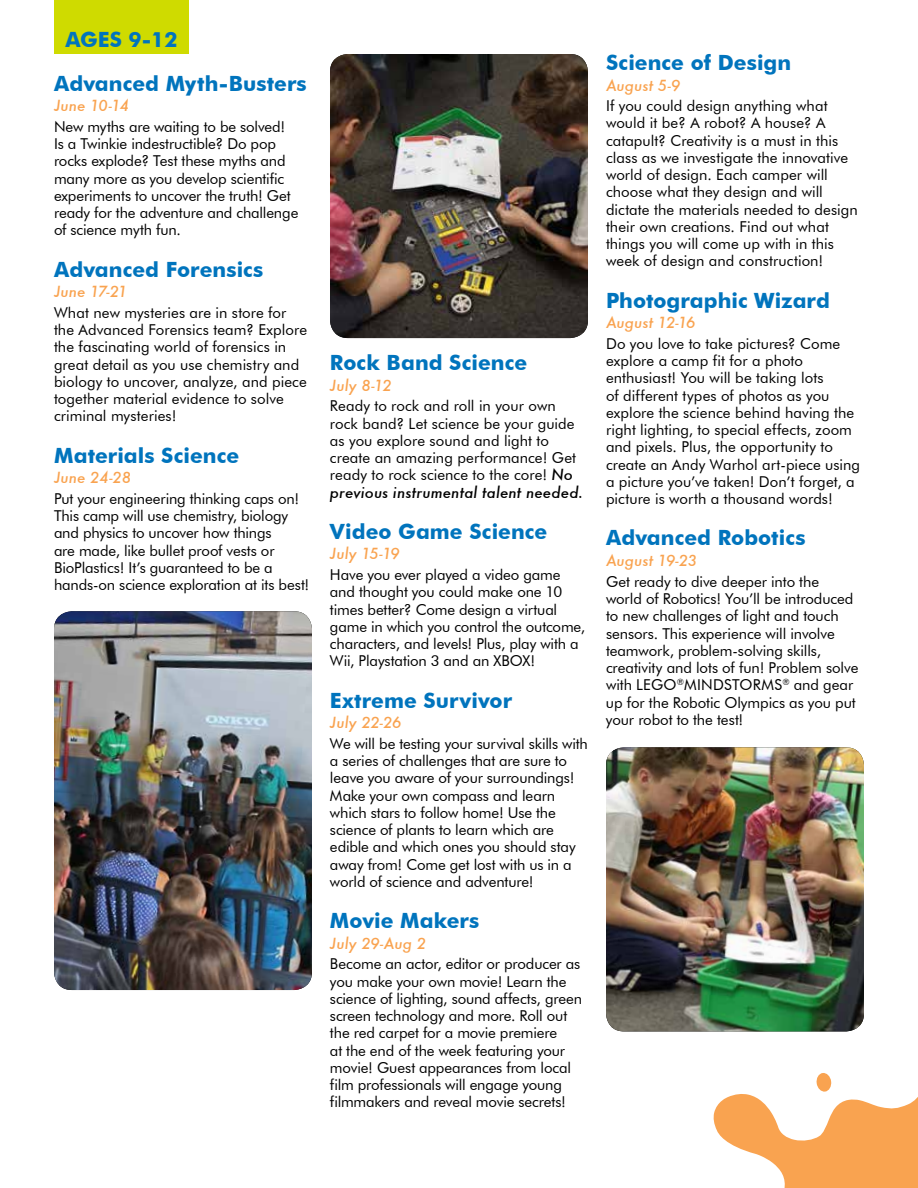
<style>
.page{position:relative;width:918px;height:1188px;background:#fff}
.page>*{position:absolute;margin:0;border:0;box-sizing:border-box;transform-origin:0 0}
.t1{font:700 21px/44.1px "Futura BT";letter-spacing:.005em;color:#0074bd}
.t2{font:15px/17.2px "Futura BT";letter-spacing:-.005em;color:#000}
.t3{font:italic 500 15px "Futura";letter-spacing:.005em;color:#f9a350}
.t4{font:italic 500 15px "Futura";letter-spacing:.01em;color:#000}
.s1{font-family:"Futura";font-weight:500;font-style:italic}
</style>
<div class="page">
<div style="left:54px;top:0;width:135px;height:54px;background:#cfdb00"></div>
<img style="left:606px;top:747px;width:258px;height:231px">
<img style="left:54px;top:611px;width:258px;height:379px">
<svg style="left:606px;top:978px;width:312px;height:210px"></svg>
<svg style="left:816px;top:1072px;width:16px;height:20px"></svg>
<img style="left:330px;top:54px;width:258px;height:284px">
<h1 class="t1" style="left:54px;top:17px;width:254px;text-indent:11px">Ages 9-12<br>Advanced Myth-Busters</h1>
<p class="t3" style="left:54px;top:95px;width:76px">June 10-14</p>
<p class="t2" style="left:54px;top:118px;width:246px">New myths are waiting to be solved!<br>Is a Twinkie indestructible? Do pop rocks explode? Test these myths and many more as you develop scientific experiments to uncover the truth! Get ready for the adventure and challenge of science myth fun.</p>
<h1 class="t1" style="left:54px;top:247px;width:211px">Advanced Forensics</h1>
<p class="t3" style="left:54px;top:281px;width:75px">June 17-21</p>
<p class="t2" style="left:54px;top:304px;width:255px">What new mysteries are in store for the Advanced Forensics team? Explore the fascinating world of forensics in great detail as you use chemistry and biology to uncover, analyze, and piece together material evidence to solve criminal mysteries!</p>
<h1 class="t1" style="left:54px;top:433px;width:187px">Materials Science</h1>
<p class="t3" style="left:54px;top:467px;width:78px">June 24-28</p>
<p class="t2" style="left:54px;top:490px;width:257px">Put your engineering thinking caps on!<br>This camp will use chemistry, biology and physics to uncover how things<br>are made, like bullet proof vests or BioPlastics! It’s guaranteed to be a hands-on science exploration at its best!</p>
<h1 class="t1" style="left:330px;top:340px;width:199px">Rock Band Science</h1>
<p class="t3" style="left:330px;top:375px;width:63px">July 8-12</p>
<p class="t2" style="left:330px;top:397px;width:248px">Ready to rock and roll in your own rock band? Let science be your guide as you explore sound and light to create an amazing performance! Get ready to rock science to the core! <span class="s1">No</span></p>
<p class="t4" style="left:330px;top:482px;width:255px">previous instrumental talent needed.</p>
<h1 class="t1" style="left:330px;top:509px;width:219px">Video Game Science</h1>
<p class="t3" style="left:330px;top:544px;width:71px">July 15-19</p>
<p class="t2" style="left:330px;top:566px;width:257px">Have you ever played a video game and thought you could make one 10 times better? Come design a virtual game in which you control the outcome, characters, and levels! Plus, play with a Wii, Playstation 3 and an XBOX!</p>
<h1 class="t1" style="left:330px;top:678px;width:184px">Extreme Survivor</h1>
<p class="t3" style="left:330px;top:712px;width:73px">July 22-26</p>
<p class="t2" style="left:330px;top:735px;width:259px">We will be testing your survival skills with a series of challenges that are sure to leave you aware of your surroundings!<br>Make your own compass and learn which stars to follow home! Use the science of plants to learn which are edible and which ones you should stay away from! Come get lost with us in a world of science and adventure!</p>
<h1 class="t1" style="left:330px;top:898px;width:151px">Movie Makers</h1>
<p class="t3" style="left:330px;top:933px;width:97px">July 29-Aug 2</p>
<p class="t2" style="left:330px;top:955px;width:254px">Become an actor, editor or producer as you make your own movie! Learn the science of lighting, sound affects, green screen technology and more. Roll out the red carpet for a movie premiere<br>at the end of the week featuring your movie! Guest appearances from local film professionals will engage young filmmakers and reveal movie secrets!</p>
<h1 class="t1" style="left:606px;top:40px;width:187px">Science of Design</h1>
<p class="t3" style="left:606px;top:75px;width:76px">August 5-9</p>
<p class="t2" style="left:606px;top:97px;width:253px">If you could design anything what would it be? A robot? A house? A catapult? Creativity is a must in this class as we investigate the innovative world of design. Each camper will choose what they design and will dictate the materials needed to design their own creations. Find out what things you will come up with in this week of design and construction!</p>
<h1 class="t1" style="left:606px;top:278px;width:225px">Photographic Wizard</h1>
<p class="t3" style="left:606px;top:312px;width:91px">August 12-16</p>
<p class="t2" style="left:606px;top:335px;width:256px">Do you love to take pictures? Come explore a camp fit for a photo enthusiast! You will be taking lots<br>of different types of photos as you explore the science behind having the right lighting, to special effects, zoom and pixels. Plus, the opportunity to create an Andy Warhol art-piece using a picture you’ve taken! Don’t forget, a picture is worth a thousand words!</p>
<h1 class="t1" style="left:606px;top:516px;width:201px">Advanced Robotics</h1>
<p class="t3" style="left:606px;top:550px;width:93px">August 19-23</p>
<p class="t2" style="left:606px;top:573px;width:254px">Get ready to dive deeper into the world of Robotics! You’ll be introduced to new challenges of light and touch sensors. This experience will involve teamwork, problem-solving skills, creativity and lots of fun! Problem solve with LEGO<sup>®</sup>MINDSTORMS<sup>®</sup> and gear up for the Robotic Olympics as you put your robot to the test!</p>
</div>
